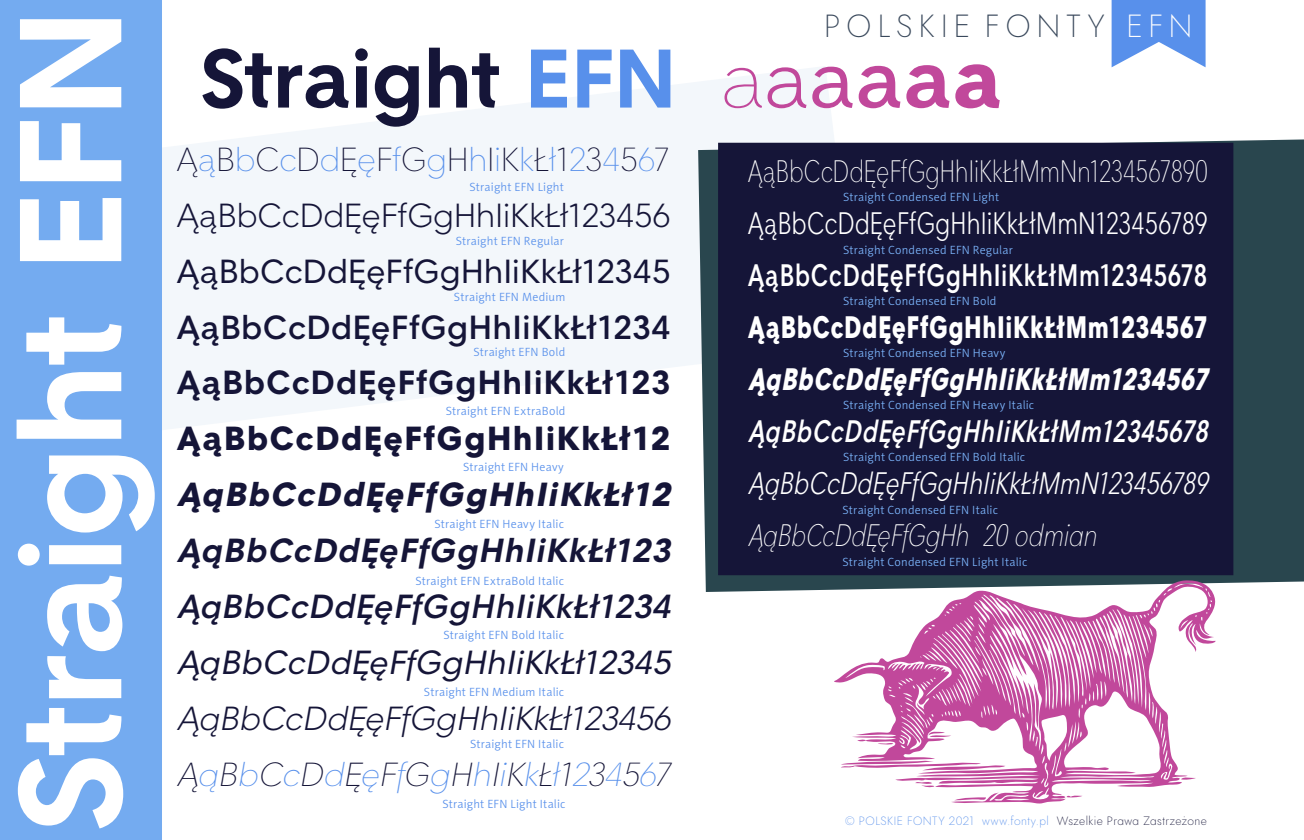
<style>
.page{position:relative;width:1304px;height:840px;background:#fff}
.page>*{position:absolute;margin:0;border:0;box-sizing:border-box;transform-origin:0 0}
.t1{font:318.6px "Panna 4 EFN";color:#c1489b}
.t2{font:700 140px "Straight EFN Extra";letter-spacing:-.015em;color:#fff}
.t3{font:700 80px "Straight EFN Extra";letter-spacing:-.005em;color:#151538}
.t4{font:32.2px "Straight EFN Ligh";letter-spacing:.01em;color:#151538}
.t5{font:italic 32.2px "Straight EFN Light";letter-spacing:.01em;color:#151538}
.t6{font:32.2px "Straight EFN";letter-spacing:.005em;color:#151538}
.t7{font:italic 32.2px "Straight EFN";letter-spacing:.005em;color:#151538}
.t8{font:32.2px "Straight EFN Medium";letter-spacing:.015em;color:#151538}
.t9{font:italic 32.2px "Straight EFN Medium";letter-spacing:.015em;color:#151538}
.t10{font:700 32.2px "Straight EFN";letter-spacing:.02em;color:#151538}
.t11{font:italic 700 32.2px "Straight EFN";letter-spacing:.025em;color:#151538}
.t12{font:700 32.2px "Straight EFN Extra";letter-spacing:.035em;color:#151538}
.t13{font:italic 700 32.2px "Straight EFN Extra";letter-spacing:.035em;color:#151538}
.t14{font:32.2px "Straight EFN Heavy";letter-spacing:.05em;color:#151538}
.t15{font:italic 32.2px "Straight EFN Heavy";letter-spacing:.055em;color:#151538}
.t16{font:32px "Zefir EFN Thin";letter-spacing:.2em;color:#3a495c}
.t17{font:30px "Straight Cnd EFN Light";letter-spacing:.025em;color:#fff}
.t18{font:30px "Straight Cnd EFN";letter-spacing:.025em;color:#fff}
.t19{font:italic 30px "Straight Cnd EFN";letter-spacing:.03em;color:#fff}
.t20{font:700 30px "Straight Cnd EFN";letter-spacing:.04em;color:#fff}
.t21{font:italic 700 30px "Straight Cnd EFN";letter-spacing:.045em;color:#fff}
.t22{font:30px "Straight Cnd EFN Heavy";letter-spacing:.035em;color:#fff}
.t23{font:italic 30px "Straight Cnd EFN Heavy";letter-spacing:.035em;color:#fff}
.t24{font:italic 30px "Straight Cnd EFN Light";letter-spacing:.025em;color:#fff}
.t25{font:12px "Naomi Sans EFN Light";letter-spacing:.025em;color:#5890eb}
.t26{font:12px "Naomi Sans EFN Light";letter-spacing:.02em;color:#7cb5fc}
.t27{font:12px "Zefir EFN Thin";letter-spacing:.04em;color:#5890eb}
.s1{color:#fff}
.s2{color:#5890eb}
.s3{font-family:"Straight EFN Ligh";font-weight:400;color:#c1489b}
.s4{font-family:"Straight EFN";font-weight:400;color:#c1489b}
.s5{font-family:"Straight EFN Medium";font-weight:400;color:#c1489b}
.s6{font-family:"Straight EFN";color:#c1489b}
.s7{color:#c1489b}
.s8{font-family:"Straight EFN Heavy";font-weight:400;color:#c1489b}
.s9{color:#151538}
</style>
<div class="page">
<svg style="left:1112px;top:0;width:94px;height:67px"></svg>
<svg style="left:162px;top:66px;width:672px;height:364px;fill:#f3f7fb"></svg>
<div style="left:0;top:0;width:162px;height:839px;background:#74abf0"></div>
<svg style="left:698px;top:139px;width:606px;height:452px;background:#435c63"></svg>
<div style="left:718px;top:143px;width:515px;height:432px;background:#151538"></div>
<h2 class="t2" style="left:-15px;top:831px;width:824px;rotate:-90deg">Straight EFN</h2>
<h3 class="t16" style="left:824px;top:6px;width:369px">POLSKIE FONTY <span class="s1">EFN</span></h3>
<h3 class="t3" style="left:200px;top:29px;width:804px">Straight <span class="s2">EFN</span> <span class="s3">a</span><span class="s4">a</span><span class="s5">a</span><span class="s6">a</span><span class="s7">a</span><span class="s8">a</span></h3>
<h3 class="t17" style="left:748px;top:154px;width:461px">ĄąBbCcDdĘęFfGgHhIiKkŁłMmNn1234567890</h3>
<h3 class="t18" style="left:748px;top:206px;width:461px">ĄąBbCcDdĘęFfGgHhIiKkŁłMmN123456789</h3>
<h3 class="t20" style="left:748px;top:257px;width:461px">ĄąBbCcDdĘęFfGgHhIiKkŁłMm12345678</h3>
<h3 class="t22" style="left:748px;top:309px;width:461px">ĄąBbCcDdĘęFfGgHhIiKkŁłMm1234567</h3>
<h3 class="t23" style="left:748px;top:361px;width:461px">ĄąBbCcDdĘęFfGgHhIiKkŁłMm1234567</h3>
<h3 class="t21" style="left:748px;top:413px;width:461px">ĄąBbCcDdĘęFfGgHhIiKkŁłMm12345678</h3>
<h3 class="t19" style="left:748px;top:465px;width:461px">ĄąBbCcDdĘęFfGgHhIiKkŁłMmN123456789</h3>
<h3 class="t24" style="left:748px;top:518px;width:349px">ĄąBbCcDdĘęFfGgHh 20 odmian</h3>
<h3 class="t4" style="left:177px;top:140px;width:495px">Ą<span class="s2">ą</span>B<span class="s2">b</span>C<span class="s2">c</span>D<span class="s2">d</span>Ę<span class="s2">ę</span>F<span class="s2">f</span>G<span class="s2">g</span>H<span class="s2">h</span>I<span class="s2">i</span>K<span class="s2">k</span>Ł<span class="s2">ł</span>1<span class="s2">2</span>3<span class="s2">4</span>5<span class="s2">6</span>7</h3>
<h3 class="t6" style="left:177px;top:196px;width:495px">ĄąBbCcDdĘęFfGgHhIiKkŁł123456</h3>
<h3 class="t8" style="left:177px;top:251px;width:495px">ĄąBbCcDdĘęFfGgHhIiKkŁł12345</h3>
<h3 class="t10" style="left:177px;top:306px;width:495px">ĄąBbCcDdĘęFfGgHhIiKkŁł1234</h3>
<h3 class="t12" style="left:177px;top:363px;width:495px">ĄąBbCcDdĘęFfGgHhIiKkŁł123</h3>
<h3 class="t14" style="left:177px;top:419px;width:495px">ĄąBbCcDdĘęFfGgHhIiKkŁł12</h3>
<h3 class="t15" style="left:177px;top:475px;width:495px">ĄąBbCcDdĘęFfGgHhIiKkŁł12</h3>
<h3 class="t13" style="left:177px;top:530px;width:495px">ĄąBbCcDdĘęFfGgHhIiKkŁł123</h3>
<h3 class="t11" style="left:177px;top:586px;width:495px">ĄąBbCcDdĘęFfGgHhIiKkŁł1234</h3>
<h3 class="t9" style="left:177px;top:642px;width:495px">ĄąBbCcDdĘęFfGgHhIiKkŁł12345</h3>
<h3 class="t7" style="left:177px;top:699px;width:495px">ĄąBbCcDdĘęFfGgHhIiKkŁł123456</h3>
<h3 class="t5" style="left:177px;top:755px;width:495px">Ą<span class="s2">ą</span>B<span class="s2">b</span>C<span class="s2">c</span>D<span class="s2">d</span>Ę<span class="s2">ę</span>F<span class="s2">f</span>G<span class="s2">g</span>H<span class="s2">h</span>I<span class="s2">i</span>K<span class="s2">k</span>Ł<span class="s2">ł</span>1<span class="s2">2</span>3<span class="s2">4</span>5<span class="s2">6</span>7</h3>
<p class="t25" style="left:469px;top:180px;width:96px">Straight EFN Light</p>
<p class="t26" style="left:843px;top:190px;width:158px">Straight Condensed EFN Light</p>
<p class="t25" style="left:456px;top:234px;width:110px">Straight EFN Regular</p>
<p class="t26" style="left:843px;top:243px;width:171px">Straight Condensed EFN Regular</p>
<p class="t26" style="left:843px;top:293px;width:155px">Straight Condensed EFN Bold</p>
<p class="t25" style="left:454px;top:290px;width:113px">Straight EFN Medium</p>
<p class="t25" style="left:474px;top:344px;width:93px">Straight EFN Bold</p>
<p class="t26" style="left:843px;top:345px;width:164px">Straight Condensed EFN Heavy</p>
<p class="t26" style="left:843px;top:398px;width:193px">Straight Condensed EFN Heavy Italic</p>
<p class="t25" style="left:446px;top:403px;width:121px">Straight EFN ExtraBold</p>
<p class="t26" style="left:843px;top:450px;width:184px">Straight Condensed EFN Bold Italic</p>
<p class="t25" style="left:463px;top:460px;width:102px">Straight EFN Heavy</p>
<p class="t26" style="left:843px;top:503px;width:157px">Straight Condensed EFN Italic</p>
<p class="t25" style="left:434px;top:516px;width:131px">Straight EFN Heavy Italic</p>
<p class="t26" style="left:843px;top:554px;width:186px">Straight Condensed EFN Light Italic</p>
<p class="t25" style="left:415px;top:573px;width:150px">Straight EFN ExtraBold Italic</p>
<h1 class="t1" style="left:833px;top:521px;width:387px">H</h1>
<p class="t25" style="left:443px;top:628px;width:122px">Straight EFN Bold Italic</p>
<p class="t25" style="left:424px;top:684px;width:142px">Straight EFN Medium Italic</p>
<p class="t25" style="left:470px;top:736px;width:95px">Straight EFN Italic</p>
<p class="t25" style="left:442px;top:796px;width:125px">Straight EFN Light Italic</p>
<p class="t27" style="left:845px;top:813px;width:363px">© POLSKIE FONTY 2021 www.fonty.pl <span class="s9">Wszelkie Prawa Zastrzeżone</span></p>
</div>
